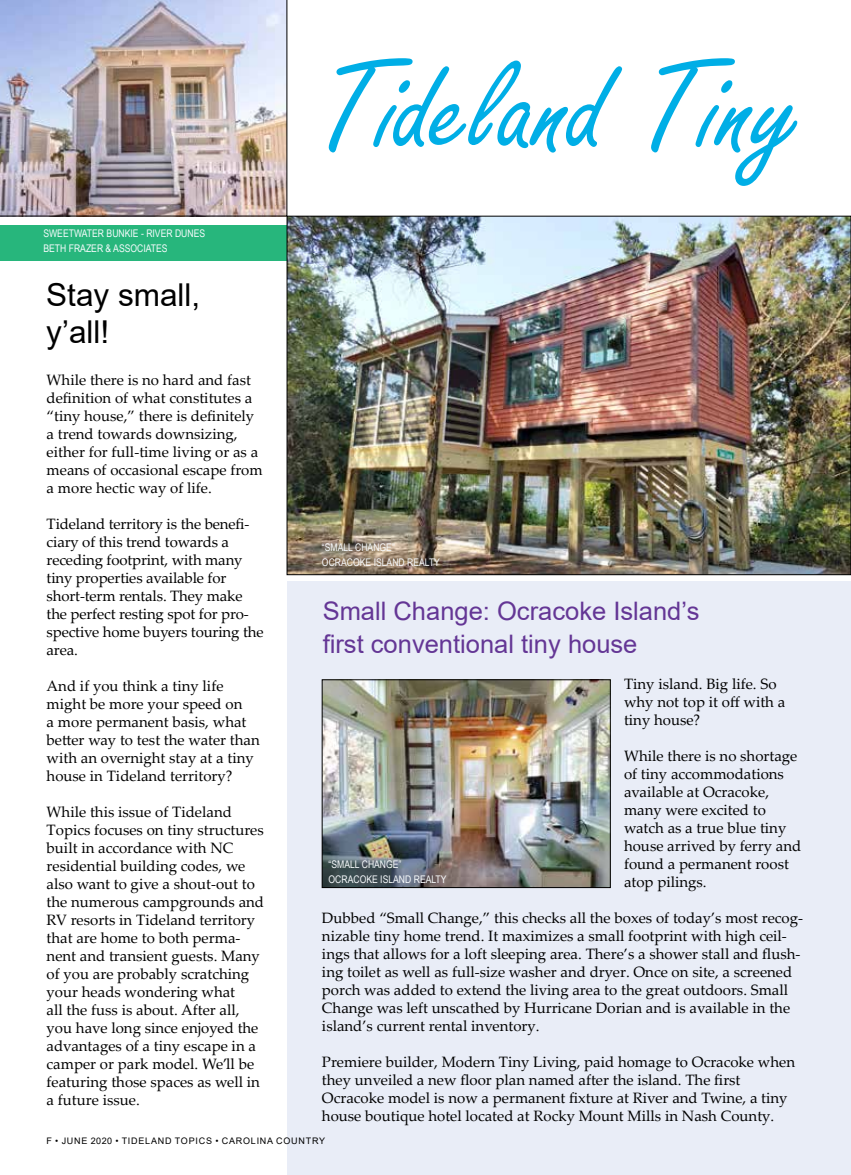
<style>
.page{position:relative;width:851px;height:1175px;background:#fff}
.page>*{position:absolute;margin:0;border:0;box-sizing:border-box;transform-origin:0 0}
.t1{font:136.5px "Freestyle Script";color:#00aee6}
.t2{font:31.5px/37.5px "Arial";color:#000}
.t3{font:25.5px/33px "Arial";color:#643695}
.t4{font:15px/18px "Palatino Linotype";color:#000}
.t5{font:10.5px/15px "Arial Narrow";color:#f9fcfe}
.t6{font:9px "Arial";letter-spacing:.085em;color:#000}
</style>
<div class="page">
<img style="left:0;top:0;width:287px;height:216px">
<div style="left:287px;top:581px;width:563px;height:593px;background:#e9edf7"></div>
<div style="left:0;top:225px;width:289px;height:35px;background:#27b67c"></div>
<img style="left:289px;top:218px;width:559px;height:355px">
<img style="left:324px;top:681px;width:284px;height:204px">
<div style="left:322px;top:679px;width:288px;height:208px;border:1px solid #000"></div>
<p class="t5" style="left:43px;top:225px;width:163px">SWEETWATER BUNKIE - RIVER DUNES<br>BETH FRAZER &amp; ASSOCIATES</p>
<h2 class="t2" style="left:46px;top:276px;width:156px">Stay small, y’all!</h2>
<p class="t4" style="left:47px;top:370px;width:217px">While there is no hard and fast definition of what constitutes a “tiny house,” there is definitely a trend towards downsizing, either for full-time living or as a means of occasional escape from a more hectic way of life.</p>
<p class="t4" style="left:47px;top:514px;width:218px">Tideland territory is the benefi&shy;ciary of this trend towards a receding footprint, with many tiny properties available for short-term rentals. They make the perfect resting spot for pro&shy;spective home buyers touring the area.</p>
<p class="t4" style="left:47px;top:676px;width:215px">And if you think a tiny life might be more your speed on<br>a more permanent basis, what better way to test the water than with an overnight stay at a tiny house in Tideland territory?</p>
<p class="t4" style="left:47px;top:802px;width:219px">While this issue of Tideland<br>Topics focuses on tiny structures built in accordance with NC residential building codes, we also want to give a shout-out to the numerous campgrounds and<br>RV resorts in Tideland territory that are home to both perma&shy;nent and transient guests. Many of you are probably scratching your heads wondering what<br>all the fuss is about. After all, you have long since enjoyed the advantages of a tiny escape in a camper or park model. We’ll be featuring those spaces as well in a future issue.</p>
<h1 class="t1" style="left:319px;top:34px;width:484px">Tideland Tiny</h1>
<p class="t5" style="left:322px;top:539px;width:120px">“SMALL CHANGE”<br>OCRACOKE ISLAND REALTY</p>
<h3 class="t3" style="left:322px;top:594px;width:378px">Small Change: Ocracoke Island’s first conventional tiny house</h3>
<p class="t4" style="left:624px;top:674px;width:163px">Tiny island. Big life. So why not top it off with a tiny house?</p>
<p class="t4" style="left:624px;top:746px;width:179px">While there is no shortage of tiny accommodations available at Ocracoke, many were excited to watch as a true blue tiny house arrived by ferry and found a permanent roost atop pilings.</p>
<p class="t4" style="left:322px;top:908px;width:482px">Dubbed “Small Change,” this checks all the boxes of today’s most recog&shy;nizable tiny home trend. It maximizes a small footprint with high ceil&shy;ings that allows for a loft sleeping area. There’s a shower stall and flush&shy;ing toilet as well as full-size washer and dryer. Once on site, a screened porch was added to extend the living area to the great outdoors. Small Change was left unscathed by Hurricane Dorian and is available in the island’s current rental inventory.</p>
<p class="t4" style="left:322px;top:1052px;width:474px">Premiere builder, Modern Tiny Living, paid homage to Ocracoke when they unveiled a new floor plan named after the island. The first Ocracoke model is now a permanent fixture at River and Twine, a tiny house boutique hotel located at Rocky Mount Mills in Nash County.</p>
<p class="t5" style="left:328px;top:856px;width:120px">“SMALL CHANGE”<br>OCRACOKE ISLAND REALTY</p>
<p class="t6" style="left:46px;top:1134px;width:280px">F • JUNE 2020 • TIDELAND TOPICS • CAROLINA COUNTRY</p>
</div>
